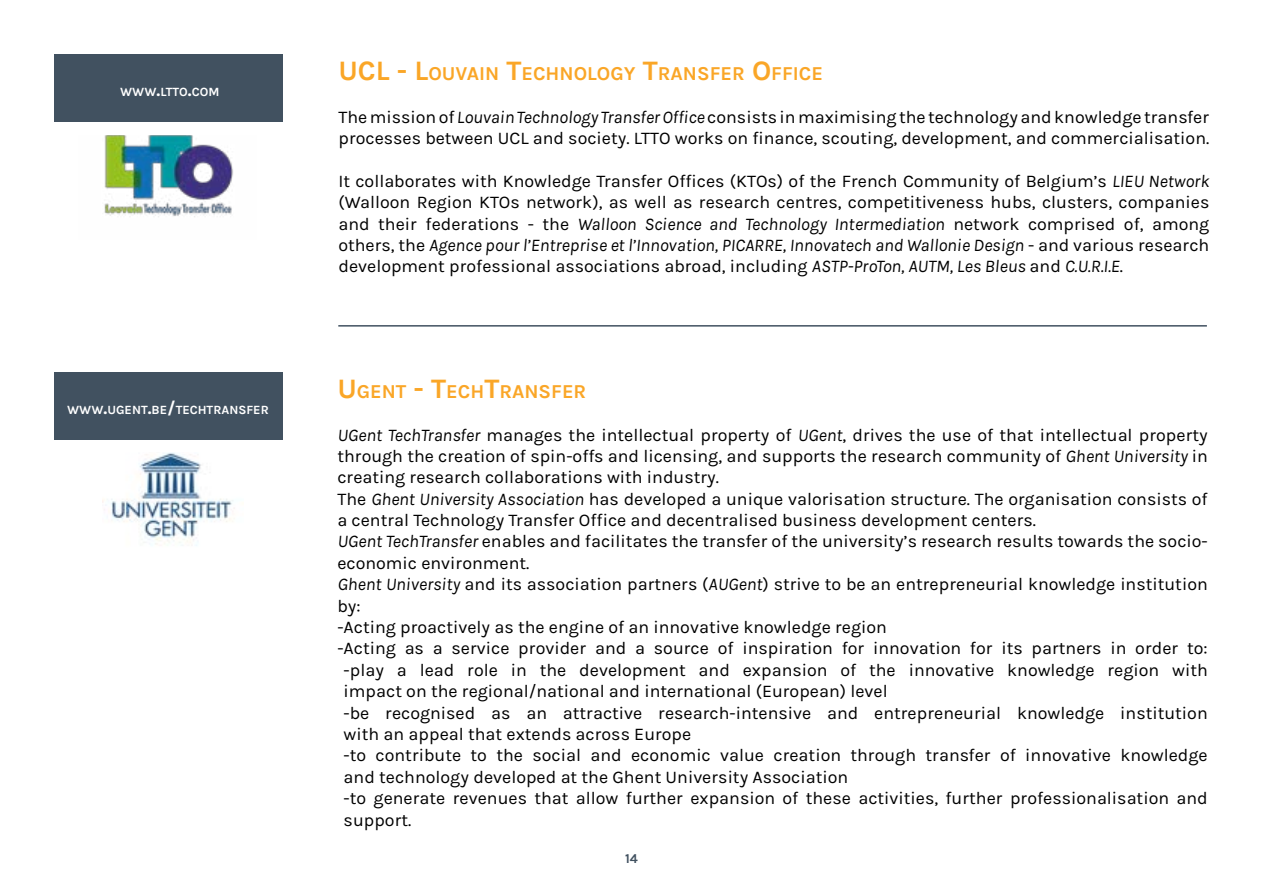
<style>
.page{position:relative;width:1263px;height:893px;background:#fff}
.page>*{position:absolute;margin:0;border:0;box-sizing:border-box;transform-origin:0 0}
.t1{font:700 28.2px "Karla";color:#faa627}
.t2{font:700 19.8px "Karla";color:#faa627}
.t3{font:17.85px/21.5px "Karla";color:#000}
.t4{font:700 13.5px "Karla";color:#415160}
.t5{font:700 12.6px "Karla";color:#fff}
.s1{font-size:18px}
.s2{font-size:28.2px}
.s3{font-style:italic}
</style>
<div class="page">
<hr style="left:338px;top:325px;width:869px;height:2px;background:#415160">
<div style="left:54px;top:54px;width:229px;height:68px;background:#415160"></div>
<img style="left:104px;top:135px;width:129px;height:82px">
<div style="left:54px;top:372px;width:229px;height:67px;background:#415160"></div>
<img style="left:102px;top:453px;width:133px;height:93px">
<p class="t5" style="left:120px;top:84px;width:101px">WWW<span class="s1">.</span>LTTO<span class="s1">.</span>COM</p>
<p class="t5" style="left:67px;top:402px;width:203px">WWW<span class="s1">.</span>UGENT<span class="s1">.</span>BE<span class="s1">/</span>TECHTRANSFER</p>
<h1 class="t1" style="left:338px;top:54px;width:18px">UCL</h1>
<p class="t2" style="left:397px;top:62px;width:428px"><span class="s2">- L</span>OUVAIN <span class="s2">T</span>ECHNOLOGY <span class="s2">T</span>RANSFER <span class="s2">O</span>FFICE</p>
<p class="t3" style="left:338px;top:106px;width:872px">The mission of <span class="s3">Louvain Technology Transfer Office</span> consists in maximising the technology and knowledge transfer processes between UCL and society. LTTO works on finance, scouting, development, and commercialisation.</p>
<p class="t3" style="left:338px;top:170px;width:872px;text-align:justify">It collaborates with Knowledge Transfer Offices (KTOs) of the French Community of Belgium’s <span class="s3">LIEU Network </span>(Walloon Region KTOs network), as well as research centres, competitiveness hubs, clusters, companies and their federations - the <span class="s3">Walloon Science and Technology Intermediation</span> network comprised of, among others, the <span class="s3">Agence pour l’Entreprise et l’Innovation, PICARRE, Innovatech and Wallonie Design</span> - and various research development professional associations abroad, including <span class="s3">ASTP-ProTon, AUTM, Les Bleus</span> and <span class="s3">C.U.R.I.E</span>.</p>
<p class="t2" style="left:337px;top:380px;width:250px"><span class="s2">U</span>GENT <span class="s2">- T</span>ECH<span class="s2">T</span>RANSFER</p>
<p class="t3" style="left:337px;top:424px;width:872px"><span class="s3">UGent TechTransfer</span> manages the intellectual property of <span class="s3">UGent</span>, drives the use of that intellectual property</p>
<p class="t3" style="left:337px;top:446px;width:872px">through the creation of spin-offs and licensing, and supports the research community of <span class="s3">Ghent University</span> in</p>
<p class="t3" style="left:337px;top:467px;width:383px">creating research collaborations with industry.</p>
<p class="t3" style="left:337px;top:488px;width:872px">The <span class="s3">Ghent University Association</span> has developed a unique valorisation structure. The organisation consists of</p>
<p class="t3" style="left:337px;top:510px;width:700px">a central Technology Transfer Office and decentralised business development centers.</p>
<p class="t3" style="left:337px;top:531px;width:872px"><span class="s3">UGent TechTransfer</span> enables and facilitates the transfer of the university’s research results towards the socio-</p>
<p class="t3" style="left:337px;top:552px;width:193px">economic environment.</p>
<p class="t3" style="left:337px;top:574px;width:872px"><span class="s3">Ghent University</span> and its association partners (<span class="s3">AUGent</span>) strive to be an entrepreneurial knowledge institution</p>
<p class="t3" style="left:337px;top:595px;width:25px">by:</p>
<p class="t3" style="left:337px;top:617px;width:551px">-Acting proactively as the engine of an innovative knowledge region</p>
<p class="t3" style="left:337px;top:638px;width:872px">-Acting as a service provider and a source of inspiration for innovation for its partners in order to:</p>
<p class="t3" style="left:344px;top:659px;width:866px">-play a lead role in the development and expansion of the innovative knowledge region with</p>
<p class="t3" style="left:344px;top:681px;width:546px">impact on the regional/national and international (European) level</p>
<p class="t3" style="left:344px;top:702px;width:866px">-be recognised as an attractive research-intensive and entrepreneurial knowledge institution</p>
<p class="t3" style="left:344px;top:724px;width:349px">with an appeal that extends across Europe</p>
<p class="t3" style="left:344px;top:745px;width:866px">-to contribute to the social and economic value creation through transfer of innovative knowledge</p>
<p class="t3" style="left:344px;top:766px;width:506px">and technology developed at the Ghent University Association</p>
<p class="t3" style="left:344px;top:788px;width:866px">-to generate revenues that allow further expansion of these activities, further professionalisation and</p>
<p class="t3" style="left:344px;top:809px;width:69px">support.</p>
<p class="t4" style="left:625px;top:851px;width:14px">14</p>
</div>
